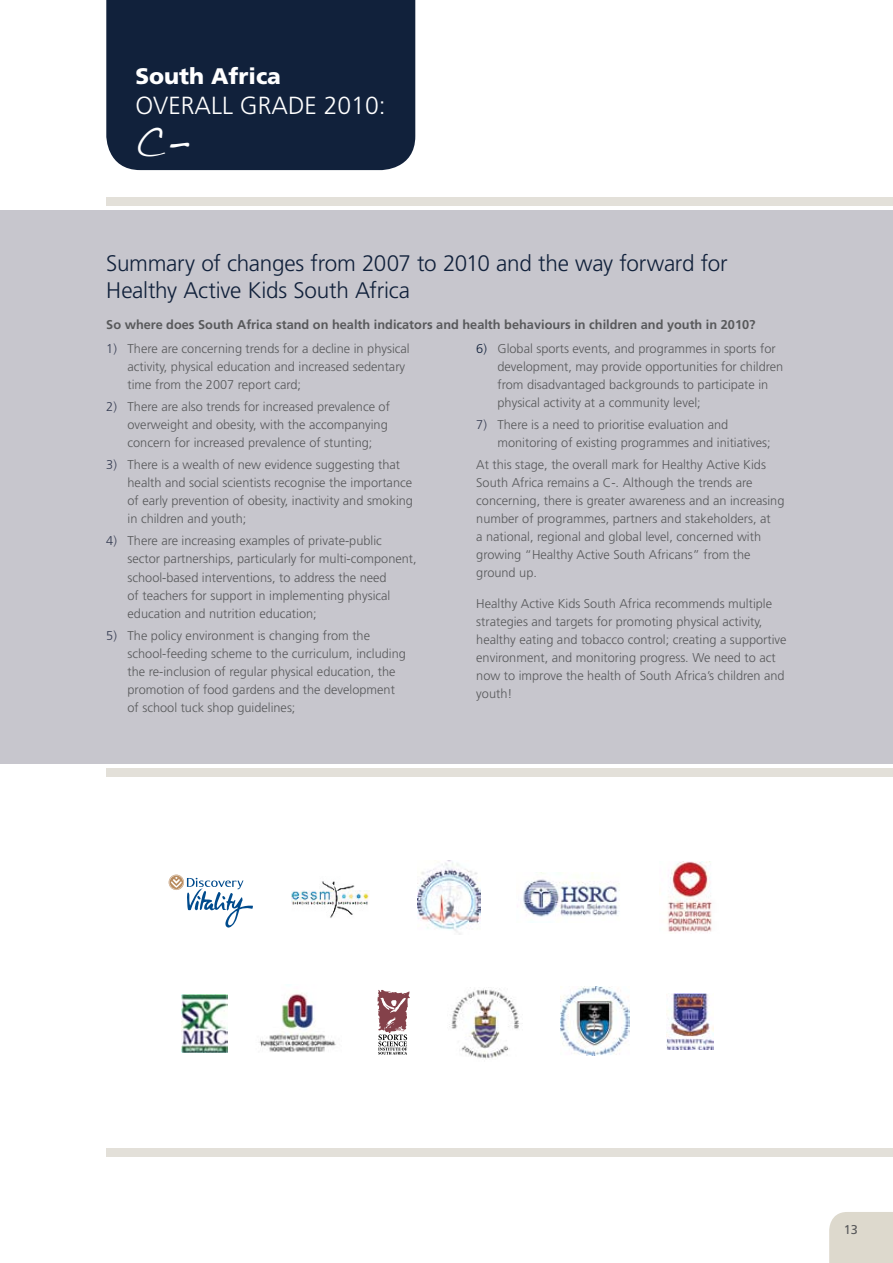
<style>
.page{position:relative;width:893px;height:1263px;background:#fff}
.page>*{position:absolute;margin:0;border:0;box-sizing:border-box;transform-origin:0 0}
.t1{font:43.5px "Handwriting Dakota";color:#fff}
.t2{font:300 24.75px "Frutiger";color:#fff}
.t3{font:300 22.5px/27px "Frutiger";letter-spacing:-.015em;color:#11213b}
.t4{font:900 22.5px "Frutiger";color:#fff}
.t5{font:300 12.75px/18px "Frutiger";color:#58595b}
.t6{font:700 12.75px "Frutiger";color:#58595b}
.t7{font:12.75px "Frutiger";color:#58595b}
.s1{color:#363d53}
.s2{color:#11213b}
</style>
<div class="page">
<div style="left:106px;top:1148px;width:787px;height:9px;background:#e3e0d9"></div>
<div style="left:106px;top:198px;width:787px;height:8px;background:#e3e0d9"></div>
<div style="left:829px;top:1212px;width:64px;height:51px;background:#ddd9cd"></div>
<div style="left:0;top:210px;width:893px;height:554px;background:#c7c6cd"></div>
<div style="left:106px;top:769px;width:787px;height:8px;background:#e3e0d9"></div>
<img style="left:666px;top:993px;width:47px;height:57px">
<img style="left:449px;top:987px;width:70px;height:72px">
<img style="left:561px;top:986px;width:68px;height:70px">
<img style="left:259px;top:993px;width:77px;height:59px">
<img style="left:182px;top:994px;width:45px;height:58px">
<img style="left:417px;top:861px;width:63px;height:73px">
<img style="left:523px;top:873px;width:97px;height:44px">
<img style="left:659px;top:861px;width:53px;height:72px">
<img style="left:291px;top:881px;width:79px;height:37px">
<svg style="left:169px;top:875px;width:84px;height:53px"></svg>
<svg style="left:378px;top:990px;width:32px;height:64px"></svg>
<div style="left:106px;top:0;width:309px;height:170px;background:#11213b"></div>
<h3 class="t4" style="left:135px;top:62px;width:147px">South Africa</h3>
<h2 class="t2" style="left:135px;top:91px;width:252px">OVERALL GRADE 2010:</h2>
<h1 class="t1" style="left:134px;top:116px;width:56px">C-</h1>
<h3 class="t3" style="left:106px;top:249px;width:623px">Summary of changes from 2007 to 2010 and the way forward for<br>Healthy Active Kids South Africa</h3>
<p class="t6" style="left:106px;top:317px;width:651px">So where does South Africa stand on health indicators and health behaviours in children and youth in 2010?</p>
<p class="t5" style="left:128px;top:339px;width:284px;text-indent:-21px"><span class="s1">1)</span> There are concerning trends for a decline in physical activity, physical education and increased sedentary time from the 2007 report card;</p>
<p class="t5" style="left:128px;top:397px;width:264px;text-indent:-21px"><span class="s1">2)</span> There are also trends for increased prevalence of overweight and obesity, with the accompanying concern for increased prevalence of stunting;</p>
<p class="t5" style="left:128px;top:456px;width:287px;text-indent:-21px"><span class="s1">3)</span> There is a wealth of new evidence suggesting that health and social scientists recognise the importance of early prevention of obesity, inactivity and smoking in children and youth;</p>
<p class="t5" style="left:128px;top:532px;width:291px;text-indent:-21px"><span class="s1">4)</span> There are increasing examples of private-public sector partnerships, particularly for multi-component, school-based interventions, to address the need<br>of teachers for support in implementing physical education and nutrition education;</p>
<p class="t5" style="left:128px;top:626px;width:280px;text-indent:-21px"><span class="s1">5)</span> The policy environment is changing from the school-feeding scheme to the curriculum, including the re-inclusion of regular physical education, the promotion of food gardens and the development of school tuck shop guidelines;</p>
<p class="t5" style="left:497px;top:339px;width:287px;text-indent:-21px"><span class="s2">6)</span> Global sports events, and programmes in sports for development, may provide opportunities for children from disadvantaged backgrounds to participate in physical activity at a community level;</p>
<p class="t5" style="left:497px;top:416px;width:275px;text-indent:-21px"><span class="s1">7)</span> There is a need to prioritise evaluation and monitoring of existing programmes and initiatives;</p>
<p class="t5" style="left:476px;top:456px;width:310px">At this stage, the overall mark for Healthy Active Kids South Africa remains a C-. Although the trends are concerning, there is greater awareness and an increasing number of programmes, partners and stakeholders, at<br>a national, regional and global level, concerned with growing “Healthy Active South Africans” from the ground up.</p>
<p class="t5" style="left:476px;top:595px;width:312px">Healthy Active Kids South Africa recommends multiple strategies and targets for promoting physical activity, healthy eating and tobacco control; creating a supportive environment, and monitoring progress. We need to act now to improve the health of South Africa’s children and youth!</p>
<p class="t7" style="left:844px;top:1222px;width:16px">13</p>
</div>
